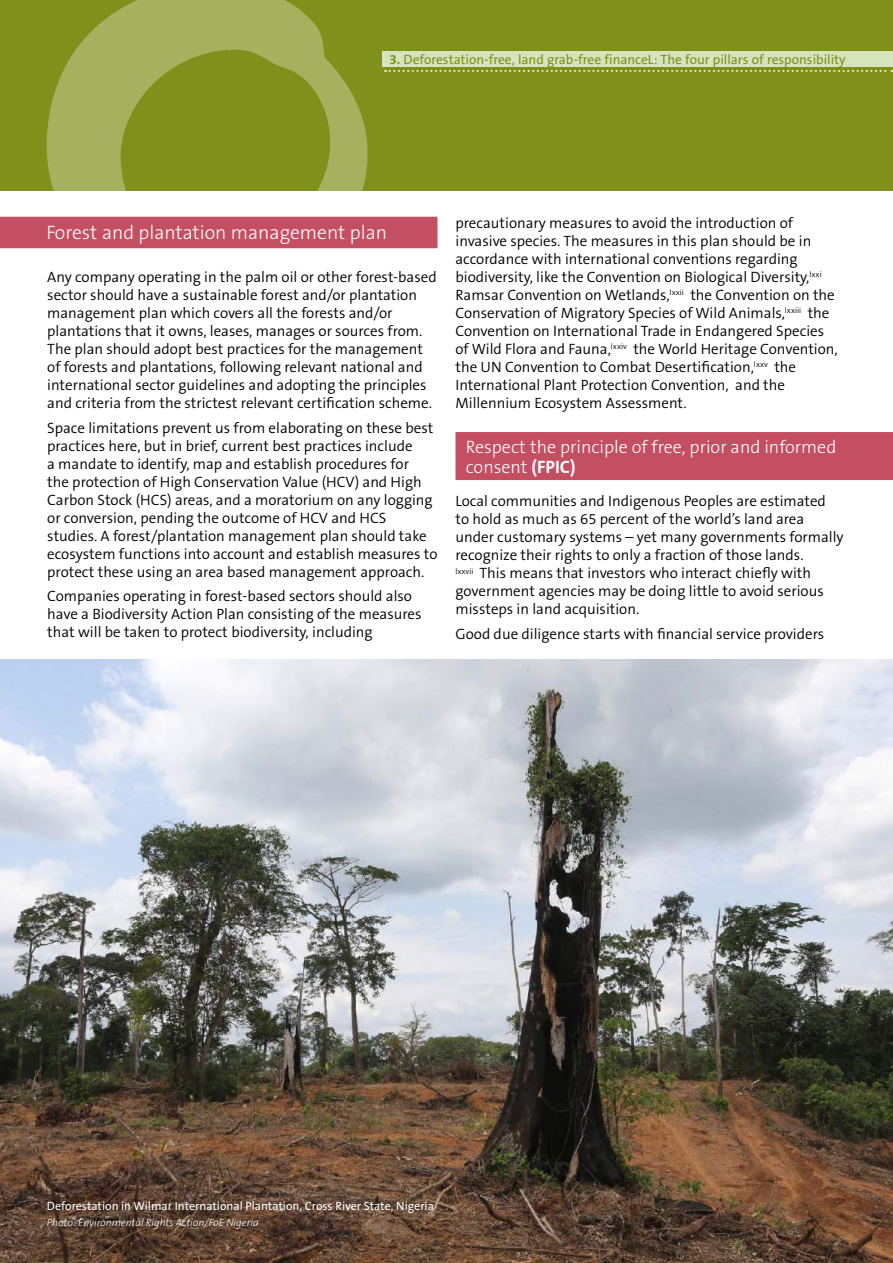
<style>
.page{position:relative;width:893px;height:1263px;background:#fff}
.page>*{position:absolute;margin:0;border:0;box-sizing:border-box;transform-origin:0 0}
.t1{font:300 19.5px "The Sans B3";color:#fff}
.t2{font:300 18px/19.5px "The Sans B3";color:#fff}
.t3{font:300 15px/18px "The Sans B4";color:#000}
.t4{font:13.5px "The Sans B5 Plain";color:#7f901b}
.t5{font:12px "The Sans B5 Plain";color:#fff}
.t6{font:italic 300 10.5px "The Sans B3";color:#fff}
.s1{font-family:"The Sans B7";font-weight:700}
</style>
<div class="page">
<div style="left:0;top:0;width:893px;height:191px;background:#7f901b"></div>
<img style="left:0;top:659px;width:893px;height:604px">
<img style="left:47px;top:0;width:321px;height:190px">
<div style="left:0;top:217px;width:437px;height:31px;background:#c44f62"></div>
<div style="left:455px;top:432px;width:438px;height:48px;background:#c44f62"></div>
<div style="left:382px;top:51px;width:511px;height:16px;background:#d6e3bc"></div>
<svg style="left:385px;top:70px;width:507px;height:2px"></svg>
<p class="t4" style="left:389px;top:53px;width:458px"><span class="s1">3.</span> Deforestation-free, land grab-free financeL: The four pillars of responsibility</p>
<h1 class="t1" style="left:46px;top:223px;width:342px">Forest and plantation management plan</h1>
<p class="t3" style="left:47px;top:268px;width:391px">Any company operating in the palm oil or other forest-based sector should have a sustainable forest and/or plantation management plan which covers all the forests and/or plantations that it owns, leases, manages or sources from.<br>The plan should adopt best practices for the management of forests and plantations, following relevant national and international sector guidelines and adopting the principles and criteria from the strictest relevant certification scheme.</p>
<p class="t3" style="left:47px;top:419px;width:392px">Space limitations prevent us from elaborating on these best practices here, but in brief, current best practices include<br>a mandate to identify, map and establish procedures for<br>the protection of High Conservation Value (HCV) and High Carbon Stock (HCS) areas, and a moratorium on any logging or conversion, pending the outcome of HCV and HCS studies. A forest/plantation management plan should take ecosystem functions into account and establish measures to protect these using an area based management approach.</p>
<p class="t3" style="left:47px;top:588px;width:376px">Companies operating in forest-based sectors should also have a Biodiversity Action Plan consisting of the measures that will be taken to protect biodiversity, including</p>
<p class="t3" style="left:455px;top:214px;width:384px">precautionary measures to avoid the introduction of invasive species. The measures in this plan should be in accordance with international conventions regarding biodiversity, like the Convention on Biological Diversity,<sup>lxxi </sup>Ramsar Convention on Wetlands,<sup>lxxii</sup> the Convention on the Conservation of Migratory Species of Wild Animals,<sup>lxxiii</sup> the Convention on International Trade in Endangered Species of Wild Flora and Fauna,<sup>lxxiv</sup> the World Heritage Convention, the UN Convention to Combat Desertification,<sup>lxxv</sup> the International Plant Protection Convention, and the Millennium Ecosystem Assessment.</p>
<p class="t2" style="left:466px;top:438px;width:372px">Respect the principle of free, prior and informed consent <span class="s1">(FPIC)</span></p>
<p class="t3" style="left:455px;top:493px;width:390px">Local communities and Indigenous Peoples are estimated<br>to hold as much as 65 percent of the world’s land area under customary systems – yet many governments formally recognize their rights to only a fraction of those lands.<br><sup>lxxvii</sup> This means that investors who interact chiefly with government agencies may be doing little to avoid serious missteps in land acquisition.</p>
<p class="t3" style="left:455px;top:625px;width:370px">Good due diligence starts with financial service providers</p>
<p class="t5" style="left:47px;top:1200px;width:389px">Deforestation in Wilmar International Plantation, Cross River State, Nigeria</p>
<p class="t6" style="left:47px;top:1217px;width:213px">Photo: Environmental Rights Action/FoE Nigeria</p>
</div>
